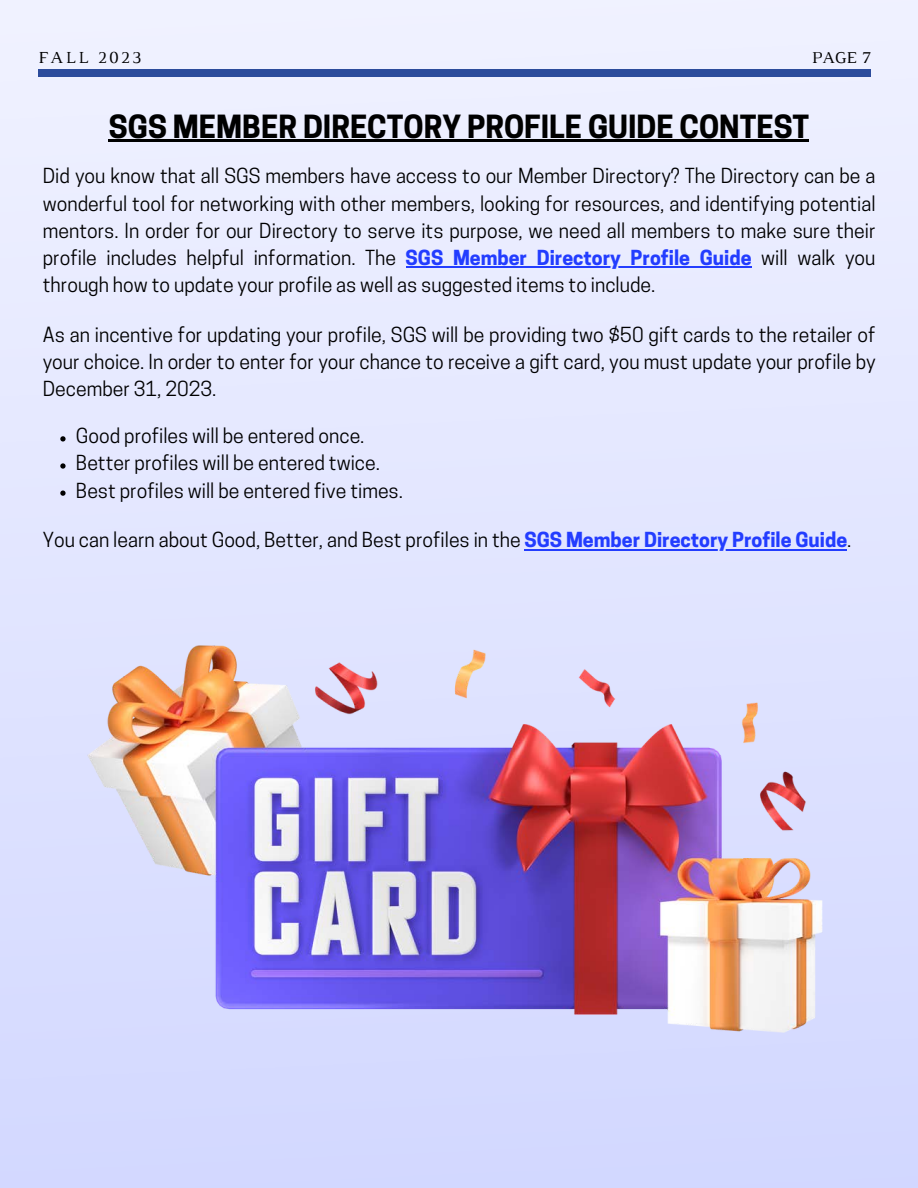
<style>
.page{position:relative;width:918px;height:1188px;background:#fff}
.page>*{position:absolute;margin:0;border:0;box-sizing:border-box;transform-origin:0 0}
.t1{font:700 30px "Cooper Hewitt";color:#000}
.t2{font:19.5px/27.2px "Cooper Hewitt";color:#000;text-align:justify}
.t3{font:17.25px "Luthier";letter-spacing:.14em;color:#000}
.t4{font:16.95px "Luthier";color:#000}
.s1{font-weight:700;color:#233dff}
</style>
<div class="page">
<img style="left:0;top:0;width:918px;height:1188px">
<div style="left:38px;top:69px;width:833px;height:8px;background:#2c4c9c"></div>
<img style="left:87px;top:646px;width:735px;height:387px">
<svg style="left:60px;top:436px;width:6px;height:6px"></svg>
<svg style="left:60px;top:463px;width:6px;height:6px"></svg>
<svg style="left:60px;top:491px;width:6px;height:5px"></svg>
<hr style="left:109px;top:140px;width:700px;height:2px;background:#000">
<hr style="left:406px;top:267px;width:345px;height:1px;background:#233dff">
<hr style="left:524px;top:549px;width:323px;height:2px;background:#233dff">
<p class="t3" style="left:38px;top:51px;width:105px">FALL 2023</p>
<p class="t4" style="left:812px;top:52px;width:60px">PAGE 7</p>
<p class="t1" style="left:109px;top:115px;width:702px">SGS MEMBER DIRECTORY PROFILE GUIDE CONTEST</p>
<p class="t2" style="left:43px;top:165px;width:834px">Did you know that all SGS members have access to our Member Directory? The Directory can be a wonderful tool for networking with other members, looking for resources, and identifying potential mentors. In order for our Directory to serve its purpose, we need all members to make sure their profile includes helpful information. The <span class="s1">SGS Member Directory Profile Guide</span> will walk you through how to update your profile as well as suggested items to include.</p>
<p class="t2" style="left:43px;top:323px;width:834px">As an incentive for updating your profile, SGS will be providing two $50 gift cards to the retailer of your choice. In order to enter for your chance to receive a gift card, you must update your profile by December 31, 2023.</p>
<p class="t2" style="left:76px;top:425px;width:290px">Good profiles will be entered once.</p>
<p class="t2" style="left:76px;top:452px;width:305px">Better profiles will be entered twice.</p>
<p class="t2" style="left:76px;top:479px;width:329px">Best profiles will be entered five times.</p>
<p class="t2" style="left:43px;top:529px;width:810px">You can learn about Good, Better, and Best profiles in the <span class="s1">SGS Member Directory Profile Guide</span>.</p>
</div>
